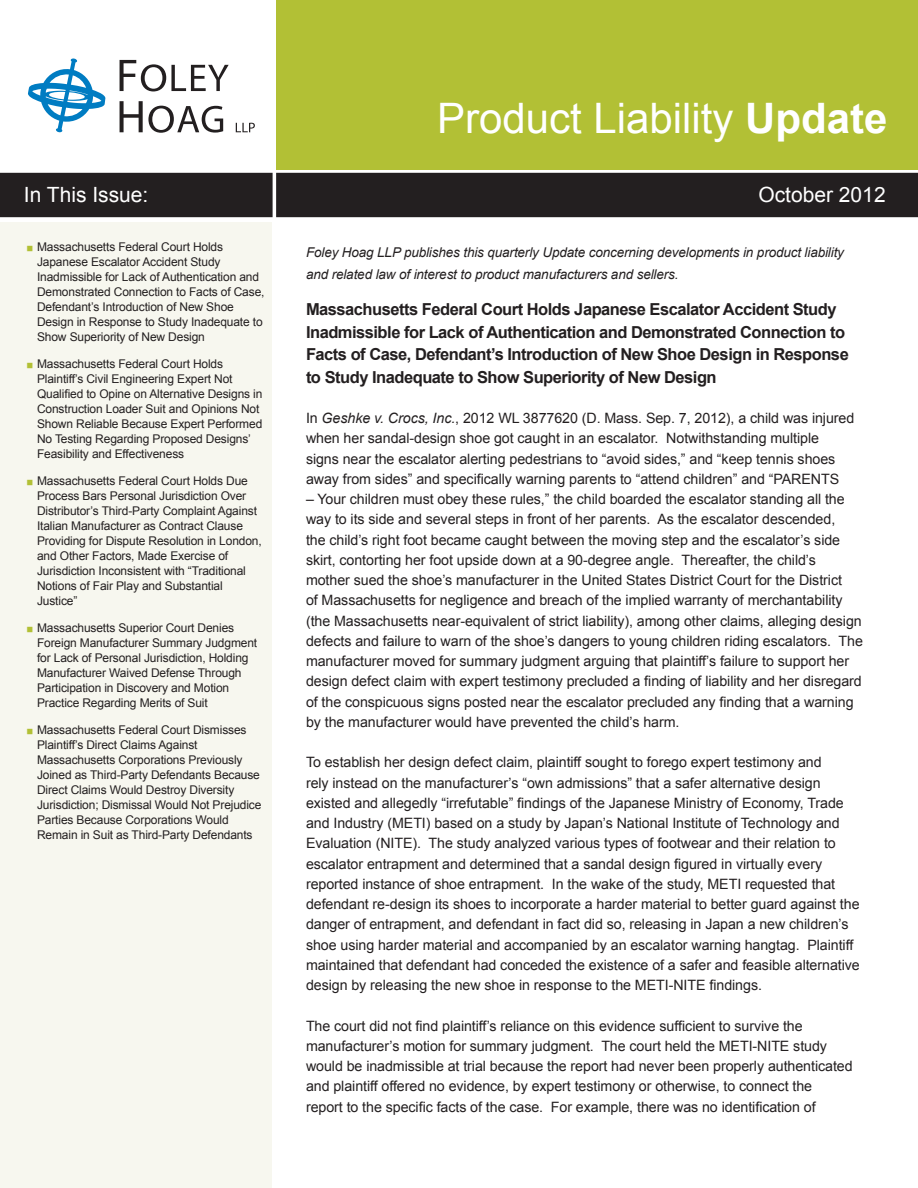
<style>
.page{position:relative;width:918px;height:1188px;background:#fff}
.page>*{position:absolute;margin:0;border:0;box-sizing:border-box;transform-origin:0 0}
.t1{font:42px "Arial";color:#fff}
.t2{font:21px "Arial";color:#fff}
.t3{font:700 16.5px/22.5px "Arial";letter-spacing:-.03em;color:#231f20}
.t4{font:14.25px/20.2px "Arial";letter-spacing:-.005em;color:#231f20}
.t5{font:italic 13.5px/21.8px "Arial";letter-spacing:-.01em;color:#231f20}
.t6{font:12px/15px "Arial";letter-spacing:-.01em;color:#231f20}
.s1{font-weight:700}
.s2{color:#b2c035}
.s3{font-style:italic}
</style>
<div class="page">
<div style="left:276px;top:0;width:642px;height:170px;background:#b2c035"></div>
<div style="left:277px;top:174px;width:640px;height:42px;background:#231f20"></div>
<div style="left:276px;top:173px;width:642px;height:44px;border:2px solid #231f20"></div>
<div style="left:1px;top:174px;width:271px;height:42px;background:#231f20"></div>
<div style="left:0;top:173px;width:273px;height:44px;border:2px solid #231f20"></div>
<svg style="left:28px;top:58px;width:78px;height:75px"></svg>
<svg style="left:120px;top:60px;width:109px;height:31px"></svg>
<svg style="left:120px;top:101px;width:103px;height:32px"></svg>
<svg style="left:236px;top:123px;width:19px;height:9px"></svg>
<div style="left:0;top:223px;width:272px;height:965px;background:#f7f7ef"></div>
<h1 class="t1" style="left:437px;top:90px;width:452px">Product Liability <span class="s1">Update</span></h1>
<h2 class="t2" style="left:24px;top:181px;width:126px">In This Issue:</h2>
<h2 class="t2" style="left:758px;top:181px;width:129px">October 2012</h2>
<p class="t6" style="left:37px;top:239px;width:229px;text-indent:-11px"><span class="s2">◼</span> Massachusetts Federal Court Holds Japanese Escalator Accident Study Inadmissible for Lack of Authentication and Demonstrated Connection to Facts of Case, Defendant’s Introduction of New Shoe Design in Response to Study Inadequate to Show Superiority of New Design</p>
<p class="t6" style="left:37px;top:356px;width:227px;text-indent:-11px"><span class="s2">◼</span> Massachusetts Federal Court Holds Plaintiff’s Civil Engineering Expert Not Qualified to Opine on Alternative Designs in Construction Loader Suit and Opinions Not Shown Reliable Because Expert Performed No Testing Regarding Proposed Designs’ Feasibility and Effectiveness</p>
<p class="t6" style="left:37px;top:473px;width:226px;text-indent:-11px"><span class="s2">◼</span> Massachusetts Federal Court Holds Due Process Bars Personal Jurisdiction Over Distributor’s Third-Party Complaint Against Italian Manufacturer as Contract Clause Providing for Dispute Resolution in London, and Other Factors, Made Exercise of Jurisdiction Inconsistent with “Traditional Notions of Fair Play and Substantial Justice”</p>
<p class="t6" style="left:37px;top:620px;width:222px;text-indent:-11px"><span class="s2">◼</span> Massachusetts Superior Court Denies Foreign Manufacturer Summary Judgment for Lack of Personal Jurisdiction, Holding Manufacturer Waived Defense Through Participation in Discovery and Motion Practice Regarding Merits of Suit</p>
<p class="t6" style="left:37px;top:722px;width:226px;text-indent:-11px"><span class="s2">◼</span> Massachusetts Federal Court Dismisses Plaintiff’s Direct Claims Against Massachusetts Corporations Previously Joined as Third-Party Defendants Because Direct Claims Would Destroy Diversity Jurisdiction; Dismissal Would Not Prejudice Parties Because Corporations Would Remain in Suit as Third-Party Defendants</p>
<p class="t5" style="left:306px;top:242px;width:540px">Foley Hoag LLP publishes this quarterly Update concerning developments in product liability and related law of interest to product manufacturers and sellers.</p>
<p class="t3" style="left:306px;top:299px;width:544px">Massachusetts Federal Court Holds Japanese Escalator Accident Study Inadmissible for Lack of Authentication and Demonstrated Connection to Facts of Case, Defendant’s Introduction of New Shoe Design in Response to Study Inadequate to Show Superiority of New Design</p>
<p class="t4" style="left:306px;top:408px;width:550px">In <span class="s3">Geshke v. Crocs, Inc.</span>, 2012 WL 3877620 (D. Mass. Sep. 7, 2012), a child was injured when her sandal-design shoe got caught in an escalator. Notwithstanding multiple signs near the escalator alerting pedestrians to “avoid sides,” and “keep tennis shoes away from sides” and specifically warning parents to “attend children” and “PARENTS</p>
<p class="t4" style="left:306px;top:489px;width:559px">– Your children must obey these rules,” the child boarded the escalator standing all the way to its side and several steps in front of her parents. As the escalator descended,<br>the child’s right foot became caught between the moving step and the escalator’s side skirt, contorting her foot upside down at a 90-degree angle. Thereafter, the child’s mother sued the shoe’s manufacturer in the United States District Court for the District<br>of Massachusetts for negligence and breach of the implied warranty of merchantability (the Massachusetts near-equivalent of strict liability), among other claims, alleging design defects and failure to warn of the shoe’s dangers to young children riding escalators. The manufacturer moved for summary judgment arguing that plaintiff’s failure to support her design defect claim with expert testimony precluded a finding of liability and her disregard of the conspicuous signs posted near the escalator precluded any finding that a warning by the manufacturer would have prevented the child’s harm.</p>
<p class="t4" style="left:306px;top:752px;width:555px">To establish her design defect claim, plaintiff sought to forego expert testimony and<br>rely instead on the manufacturer’s “own admissions” that a safer alternative design existed and allegedly “irrefutable” findings of the Japanese Ministry of Economy, Trade and Industry (METI) based on a study by Japan’s National Institute of Technology and Evaluation (NITE). The study analyzed various types of footwear and their relation to escalator entrapment and determined that a sandal design figured in virtually every reported instance of shoe entrapment. In the wake of the study, METI requested that defendant re-design its shoes to incorporate a harder material to better guard against the danger of entrapment, and defendant in fact did so, releasing in Japan a new children’s shoe using harder material and accompanied by an escalator warning hangtag. Plaintiff maintained that defendant had conceded the existence of a safer and feasible alternative design by releasing the new shoe in response to the METI-NITE findings.</p>
<p class="t4" style="left:306px;top:1016px;width:548px">The court did not find plaintiff’s reliance on this evidence sufficient to survive the manufacturer’s motion for summary judgment. The court held the METI-NITE study would be inadmissible at trial because the report had never been properly authenticated and plaintiff offered no evidence, by expert testimony or otherwise, to connect the<br>report to the specific facts of the case. For example, there was no identification of</p>
</div>
